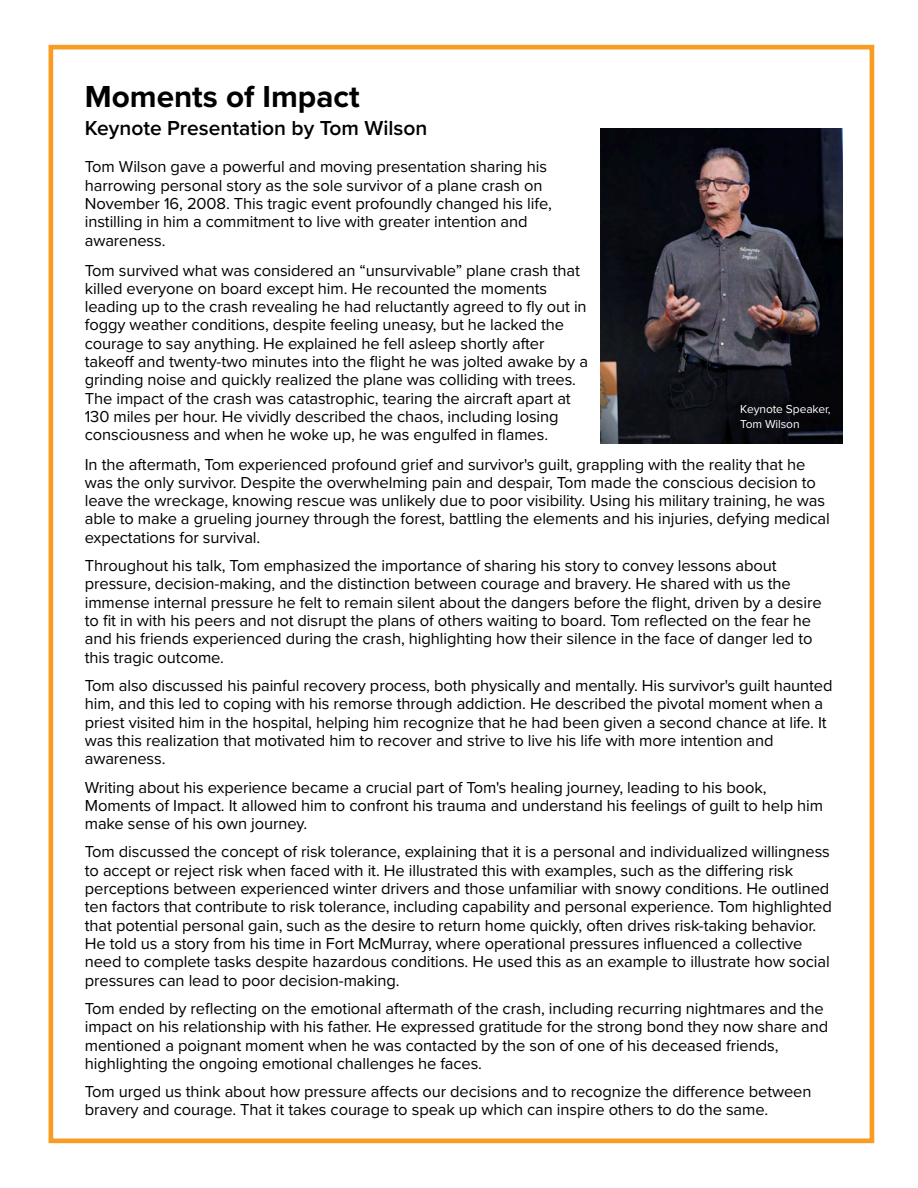
<style>
.page{position:relative;width:918px;height:1188px;background:#fff}
.page>*{position:absolute;margin:0;border:0;box-sizing:border-box;transform-origin:0 0}
.t1{font:700 31.5px "Proxima Nova";color:#000}
.t2{font:600 21px "Proxima Nova";color:#000}
.t3{font:16.5px/18.3px "Proxima Nova";letter-spacing:-.005em;color:#000}
.t4{font:12px/14.4px "Proxima Nova";letter-spacing:-.005em;color:#fff}
</style>
<div class="page">
<div style="left:49px;top:45px;width:825px;height:1098px;border:5px solid #f99c23"></div>
<img style="left:601px;top:128px;width:242px;height:316px">
<h1 class="t1" style="left:85px;top:73px;width:277px">Moments of Impact</h1>
<p class="t2" style="left:85px;top:112px;width:344px">Keynote Presentation by Tom Wilson</p>
<p class="t3" style="left:85px;top:157px;width:469px">Tom Wilson gave a powerful and moving presentation sharing his harrowing personal story as the sole survivor of a plane crash on November 16, 2008. This tragic event profoundly changed his life, instilling in him a commitment to live with greater intention and awareness.</p>
<p class="t3" style="left:85px;top:260px;width:505px">Tom survived what was considered an “unsurvivable” plane crash that killed everyone on board except him. He recounted the moments leading up to the crash revealing he had reluctantly agreed to fly out in foggy weather conditions, despite feeling uneasy, but he lacked the courage to say anything. He explained he fell asleep shortly after takeoff and twenty-two minutes into the flight he was jolted awake by a grinding noise and quickly realized the plane was colliding with trees.<br>The impact of the crash was catastrophic, tearing the aircraft apart at 130 miles per hour. He vividly described the chaos, including losing consciousness and when he woke up, he was engulfed in flames.</p>
<p class="t4" style="left:740px;top:402px;width:92px">Keynote Speaker,<br>Tom Wilson</p>
<p class="t3" style="left:85px;top:454px;width:746px">In the aftermath, Tom experienced profound grief and survivor's guilt, grappling with the reality that he was the only survivor. Despite the overwhelming pain and despair, Tom made the conscious decision to leave the wreckage, knowing rescue was unlikely due to poor visibility. Using his military training, he was able to make a grueling journey through the forest, battling the elements and his injuries, defying medical expectations for survival.</p>
<p class="t3" style="left:85px;top:556px;width:738px">Throughout his talk, Tom emphasized the importance of sharing his story to convey lessons about pressure, decision-making, and the distinction between courage and bravery. He shared with us the immense internal pressure he felt to remain silent about the dangers before the flight, driven by a desire to fit in with his peers and not disrupt the plans of others waiting to board. Tom reflected on the fear he and his friends experienced during the crash, highlighting how their silence in the face of danger led to this tragic outcome.</p>
<p class="t3" style="left:85px;top:676px;width:749px">Tom also discussed his painful recovery process, both physically and mentally. His survivor's guilt haunted him, and this led to coping with his remorse through addiction. He described the pivotal moment when a priest visited him in the hospital, helping him recognize that he had been given a second chance at life. It was this realization that motivated him to recover and strive to live his life with more intention and awareness.</p>
<p class="t3" style="left:85px;top:777px;width:740px">Writing about his experience became a crucial part of Tom's healing journey, leading to his book,<br>Moments of Impact. It allowed him to confront his trauma and understand his feelings of guilt to help him make sense of his own journey.</p>
<p class="t3" style="left:85px;top:842px;width:749px">Tom discussed the concept of risk tolerance, explaining that it is a personal and individualized willingness to accept or reject risk when faced with it. He illustrated this with examples, such as the differing risk perceptions between experienced winter drivers and those unfamiliar with snowy conditions. He outlined ten factors that contribute to risk tolerance, including capability and personal experience. Tom highlighted that potential personal gain, such as the desire to return home quickly, often drives risk-taking behavior.<br>He told us a story from his time in Fort McMurray, where operational pressures influenced a collective need to complete tasks despite hazardous conditions. He used this as an example to illustrate how social pressures can lead to poor decision-making.</p>
<p class="t3" style="left:85px;top:999px;width:745px">Tom ended by reflecting on the emotional aftermath of the crash, including recurring nightmares and the impact on his relationship with his father. He expressed gratitude for the strong bond they now share and mentioned a poignant moment when he was contacted by the son of one of his deceased friends, highlighting the ongoing emotional challenges he faces.</p>
<p class="t3" style="left:85px;top:1082px;width:728px">Tom urged us think about how pressure affects our decisions and to recognize the difference between bravery and courage. That it takes courage to speak up which can inspire others to do the same.</p>
</div>
